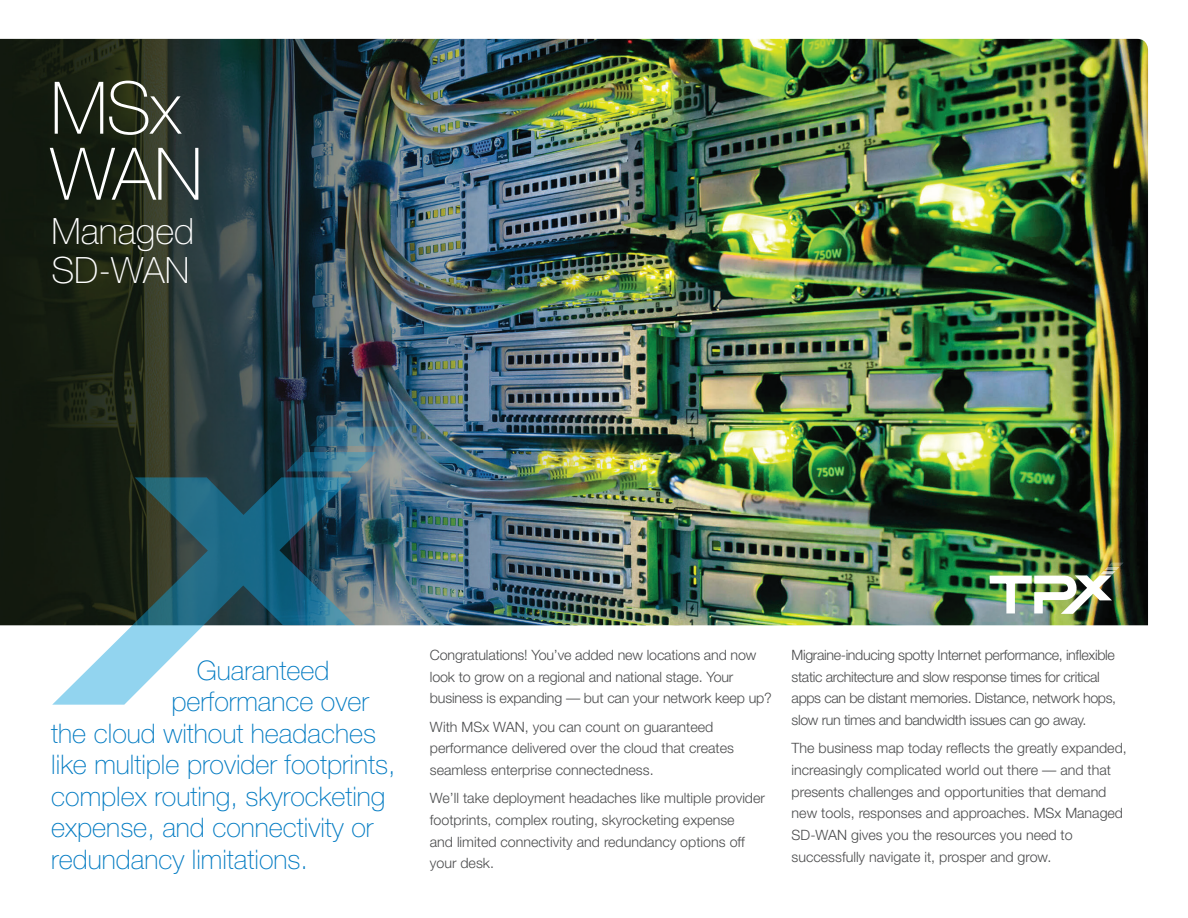
<style>
.page{position:relative;width:1188px;height:918px;background:#fff}
.page>*{position:absolute;margin:0;border:0;box-sizing:border-box;transform-origin:0 0}
.t1{font:100 72.6px/66px "Helvetica Neue";letter-spacing:-.025em;color:#fff}
.t2{font:100 36.3px/39.6px "Helvetica Neue";color:#fff}
.t3{font:100 27px "Helvetica Neue";color:#007ac2}
.t4{font:300 14.25px/21.8px "Helvetica Neue";color:#4b4c4d}
.t5{font:300 14.25px/21.8px "Helvetica Neue";letter-spacing:-.025em;color:#4b4c4d}
</style>
<div class="page">
<img style="left:0;top:39px;width:1148px;height:586px">
<img style="left:989px;top:563px;width:135px;height:52px">
<svg style="left:52px;top:477px;width:303px;height:228px"></svg>
<svg style="left:286px;top:452px;width:90px;height:19px;background:#3e7289"></svg>
<svg style="left:310px;top:427px;width:90px;height:19px;background:#3e6d84"></svg>
<svg style="left:334px;top:401px;width:90px;height:20px;background:#3f6478"></svg>
<h1 class="t1" style="left:50px;top:75px;width:154px">MSx<br>WAN</h1>
<h2 class="t2" style="left:51px;top:211px;width:145px">Managed<br>SD-WAN</h2>
<h3 class="t3" style="left:197px;top:655px;width:134px">Guaranteed</h3>
<h3 class="t3" style="left:171px;top:686px;width:199px">performance over</h3>
<h3 class="t3" style="left:51px;top:718px;width:326px">the cloud without headaches</h3>
<h3 class="t3" style="left:51px;top:749px;width:346px">like multiple provider footprints,</h3>
<h3 class="t3" style="left:51px;top:781px;width:336px">complex routing, skyrocketing</h3>
<h3 class="t3" style="left:51px;top:812px;width:324px">expense, and connectivity or</h3>
<h3 class="t3" style="left:51px;top:844px;width:258px">redundancy limitations.</h3>
<p class="t4" style="left:430px;top:644px;width:344px">Congratulations! You’ve added new locations and now look to grow on a regional and national stage. Your business is expanding — but can your network keep up?</p>
<p class="t4" style="left:430px;top:715px;width:306px">With MSx WAN, you can count on guaranteed performance delivered over the cloud that creates seamless enterprise connectedness.</p>
<p class="t4" style="left:430px;top:787px;width:337px">We’ll take deployment headaches like multiple provider footprints, complex routing, skyrocketing expense<br>and limited connectivity and redundancy options off your desk.</p>
<p class="t5" style="left:792px;top:643px;width:326px">Migraine-inducing spotty Internet performance, inflexible static architecture and slow response times for critical apps can be distant memories. Distance, network hops, slow run times and bandwidth issues can go away.</p>
<p class="t4" style="left:792px;top:737px;width:337px">The business map today reflects the greatly expanded, increasingly complicated world out there — and that presents challenges and opportunities that demand new tools, responses and approaches. MSx Managed SD-WAN gives you the resources you need to successfully navigate it, prosper and grow.</p>
</div>
